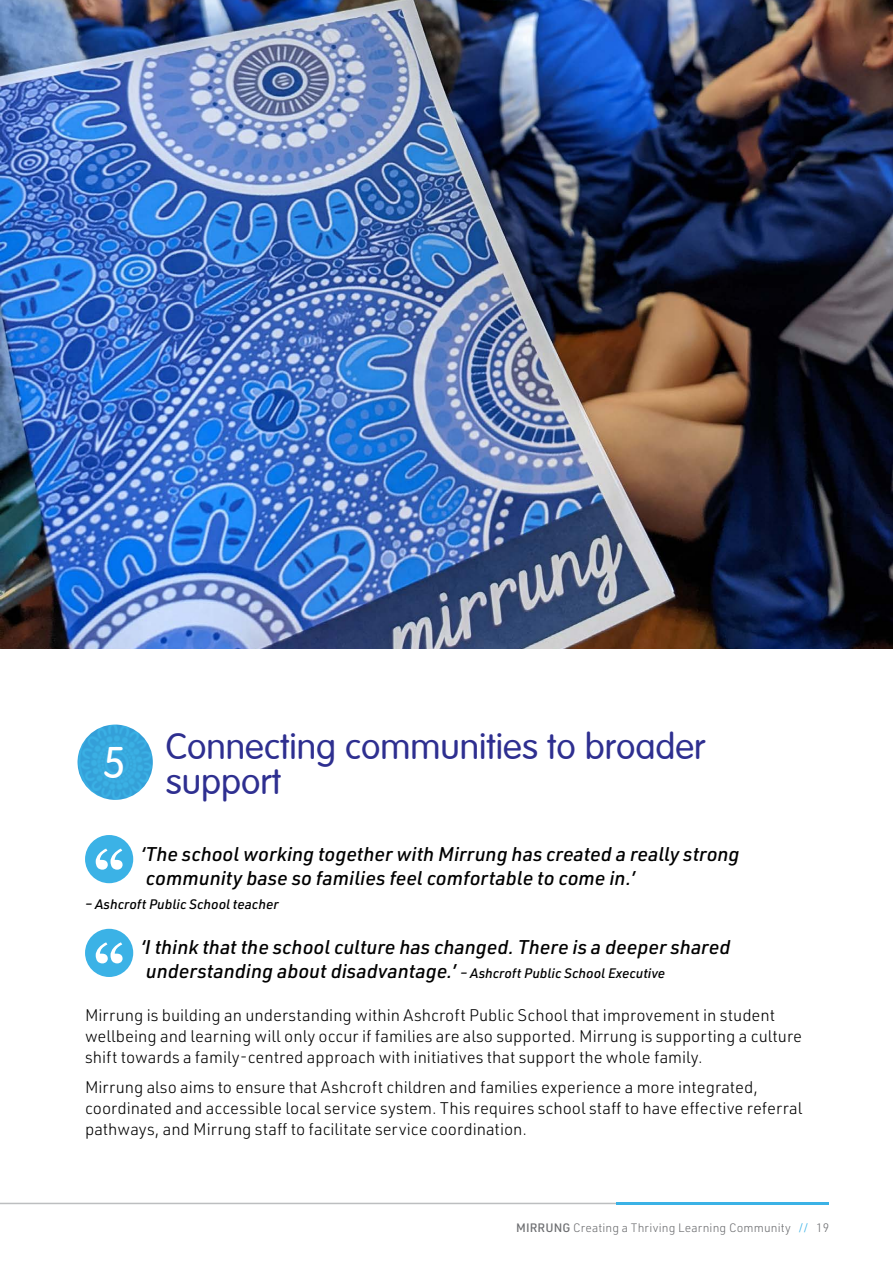
<style>
.page{position:relative;width:893px;height:1263px;background:#fff}
.page>*{position:absolute;margin:0;border:0;box-sizing:border-box;transform-origin:0 0}
.t1{font:300 43.2px "VAG Rounded";color:#fff}
.t2{font:300 36px/34.5px "VAG Rounded";color:#2e2f90}
.t3{font:italic 500 19.5px/24px "URWDIN";color:#000}
.t4{font:300 16.5px/21px "URWDIN";color:#000}
.t5{font:italic 500 13.5px "URWDIN";color:#000}
.t6{font:300 12px "URWDIN";letter-spacing:.01em;color:#6d6e71}
.s1{font-size:13.5px}
.s2{font-weight:500}
.s3{color:#3bb2e6}
</style>
<div class="page">
<div style="left:85px;top:835px;width:48px;height:48px;background:#3bb2e6;border-radius:50%"></div>
<svg style="left:96px;top:848px;width:27px;height:22px"></svg>
<div style="left:85px;top:929px;width:48px;height:48px;background:#3bb2e6;border-radius:50%"></div>
<svg style="left:96px;top:942px;width:27px;height:21px"></svg>
<img style="left:78px;top:724px;width:75px;height:76px">
<hr style="left:0;top:1203px;width:787px;height:1px;background:#bcbec0">
<hr style="left:617px;top:1202px;width:212px;height:3px;background:#3bb2e6">
<img style="left:0;top:0;width:893px;height:648px">
<h1 class="t1" style="left:103px;top:738px;width:25px">5</h1>
<h2 class="t2" style="left:166px;top:729px;width:541px">Connecting communities to broader support</h2>
<p class="t3" style="left:141px;top:841px;width:600px">‘The school working together with Mirrung has created a really strong community base so families feel comfortable to come in.’</p>
<p class="t5" style="left:85px;top:895px;width:195px">– Ashcroft Public School teacher</p>
<p class="t3" style="left:141px;top:935px;width:591px">‘I think that the school culture has changed. There is a deeper shared understanding about disadvantage.’ <span class="s1">– Ashcroft Public School Executive</span></p>
<p class="t4" style="left:85px;top:1004px;width:719px">Mirrung is building an understanding within Ashcroft Public School that improvement in student wellbeing and learning will only occur if families are also supported. Mirrung is supporting a culture shift towards a family-centred approach with initiatives that support the whole family.</p>
<p class="t4" style="left:85px;top:1076px;width:719px">Mirrung also aims to ensure that Ashcroft children and families experience a more integrated, coordinated and accessible local service system. This requires school staff to have effective referral pathways, and Mirrung staff to facilitate service coordination.</p>
<p class="t6" style="left:516px;top:1220px;width:315px"><span class="s2">MIRRUNG</span> Creating a Thriving Learning Community <span class="s3">//</span> 19</p>
</div>
